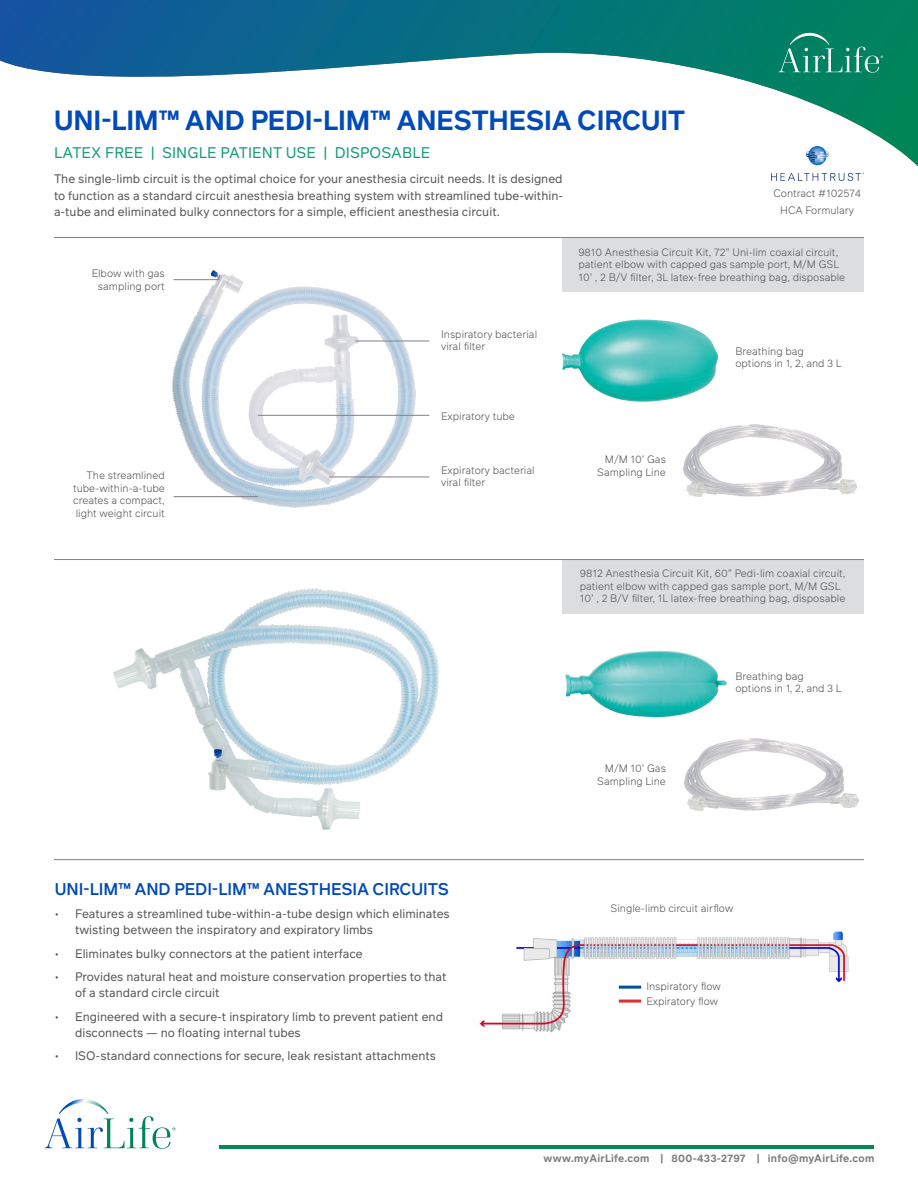
<style>
.page{position:relative;width:918px;height:1188px;background:#fff}
.page>*{position:absolute;margin:0;border:0;box-sizing:border-box;transform-origin:0 0}
.t1{font:600 27px "Infra";letter-spacing:-.005em;color:#004aba}
.t2{font:500 16.5px "Infra";letter-spacing:-.005em;color:#004aba}
.t3{font:15px "Infra";letter-spacing:.005em;color:#169e76}
.t4{font:12px/16.5px "Infra";color:#57585a}
.t5{font:300 10.5px/12.6px "Infra";color:#57585a}
.t6{font:600 10.5px "Infra";letter-spacing:.025em;color:#787a7d}
</style>
<div class="page">
<svg style="left:0;top:0;width:918px;height:166px"></svg>
<hr style="left:220px;top:1145px;width:654px;height:3px;background:#058851">
<svg style="left:45px;top:1099px;width:131px;height:49px"></svg>
<svg style="left:778px;top:33px;width:105px;height:40px"></svg>
<img style="left:173px;top:271px;width:243px;height:236px">
<div style="left:562px;top:238px;width:301px;height:53px;background:#dcdddf"></div>
<div style="left:563px;top:560px;width:301px;height:53px;background:#dcdddf"></div>
<hr style="left:54px;top:237px;width:810px;height:1px;background:#808285">
<hr style="left:54px;top:559px;width:810px;height:1px;background:#808285">
<hr style="left:54px;top:859px;width:810px;height:1px;background:#808285">
<hr style="left:174px;top:279px;width:45px;height:1px;background:#808285">
<hr style="left:355px;top:341px;width:74px;height:1px;background:#808285">
<hr style="left:329px;top:477px;width:100px;height:1px;background:#808285">
<hr style="left:258px;top:415px;width:171px;height:1px;background:#808285">
<hr style="left:174px;top:496px;width:84px;height:1px;background:#808285">
<img style="left:479px;top:930px;width:370px;height:103px">
<hr style="left:619px;top:986px;width:22px;height:3px;background:#015198">
<hr style="left:619px;top:1000px;width:22px;height:3px;background:#df2e2f">
<img style="left:772px;top:147px;width:92px;height:33px">
<img style="left:565px;top:650px;width:162px;height:67px">
<img style="left:562px;top:320px;width:156px;height:82px">
<img style="left:685px;top:738px;width:174px;height:72px">
<img style="left:683px;top:424px;width:174px;height:72px">
<img style="left:113px;top:589px;width:326px;height:241px">
<h1 class="t1" style="left:54px;top:101px;width:633px">UNI-LIM™ AND PEDI-LIM™ ANESTHESIA CIRCUIT</h1>
<h3 class="t3" style="left:54px;top:142px;width:378px">LATEX FREE | SINGLE PATIENT USE | DISPOSABLE</h3>
<p class="t4" style="left:54px;top:171px;width:511px;text-align:justify">The single-limb circuit is the optimal choice for your anesthesia circuit needs. It is designed to function as a standard circuit anesthesia breathing system with streamlined tube-within&shy;a-tube and eliminated bulky connectors for a simple, efficient anesthesia circuit.</p>
<p class="t5" style="left:773px;top:185px;width:89px;line-height:16.5px;text-align:center">Contract #102574<br>HCA Formulary</p>
<p class="t5" style="left:92px;top:267px;width:75px;text-align:center">Elbow with gas sampling port</p>
<p class="t5" style="left:73px;top:469px;width:93px;text-align:justify;text-indent:14px">The streamlined tube-within-a-tube creates a compact, light weight circuit</p>
<p class="t5" style="left:441px;top:327px;width:98px">Inspiratory bacterial viral filter</p>
<p class="t5" style="left:441px;top:409px;width:75px">Expiratory tube</p>
<p class="t5" style="left:441px;top:463px;width:95px">Expiratory bacterial viral filter</p>
<h2 class="t2" style="left:55px;top:877px;width:395px">UNI-LIM™ AND PEDI-LIM™ ANESTHESIA CIRCUITS</h2>
<p class="t4" style="left:75px;top:905px;width:376px;text-indent:-20px">• Features a streamlined tube-within-a-tube design which eliminates twisting between the inspiratory and expiratory limbs</p>
<p class="t4" style="left:55px;top:945px;width:309px">• Eliminates bulky connectors at the patient interface</p>
<p class="t4" style="left:75px;top:968px;width:373px;text-indent:-20px">• Provides natural heat and moisture conservation properties to that of a standard circle circuit</p>
<p class="t4" style="left:75px;top:1008px;width:370px;text-indent:-20px">• Engineered with a secure-t inspiratory limb to prevent patient end disconnects — no floating internal tubes</p>
<p class="t4" style="left:55px;top:1048px;width:383px">• ISO-standard connections for secure, leak resistant attachments</p>
<p class="t5" style="left:578px;top:245px;width:268px">9810 Anesthesia Circuit Kit, 72” Uni-lim coaxial circuit, patient elbow with capped gas sample port, M/M GSL<br>10’ , 2 B/V filter, 3L latex-free breathing bag, disposable</p>
<p class="t5" style="left:597px;top:453px;width:70px;text-align:right">M/M 10’ Gas<br>Sampling Line</p>
<p class="t5" style="left:735px;top:344px;width:108px">Breathing bag options in 1, 2, and 3 L</p>
<p class="t5" style="left:580px;top:567px;width:267px">9812 Anesthesia Circuit Kit, 60” Pedi-lim coaxial circuit, patient elbow with capped gas sample port, M/M GSL<br>10’ , 2 B/V filter, 1L latex-free breathing bag, disposable</p>
<p class="t5" style="left:597px;top:762px;width:70px;text-align:right">M/M 10’ Gas<br>Sampling Line</p>
<p class="t5" style="left:735px;top:669px;width:108px">Breathing bag options in 1, 2, and 3 L</p>
<p class="t5" style="left:611px;top:901px;width:124px">Single-limb circuit airflow</p>
<p class="t5" style="left:646px;top:978px;width:76px;line-height:15px">Inspiratory flow<br>Expiratory flow</p>
<p class="t6" style="left:544px;top:1151px;width:332px">www.myAirLife.com | 800-433-2797 | info@myAirLife.com</p>
</div>
